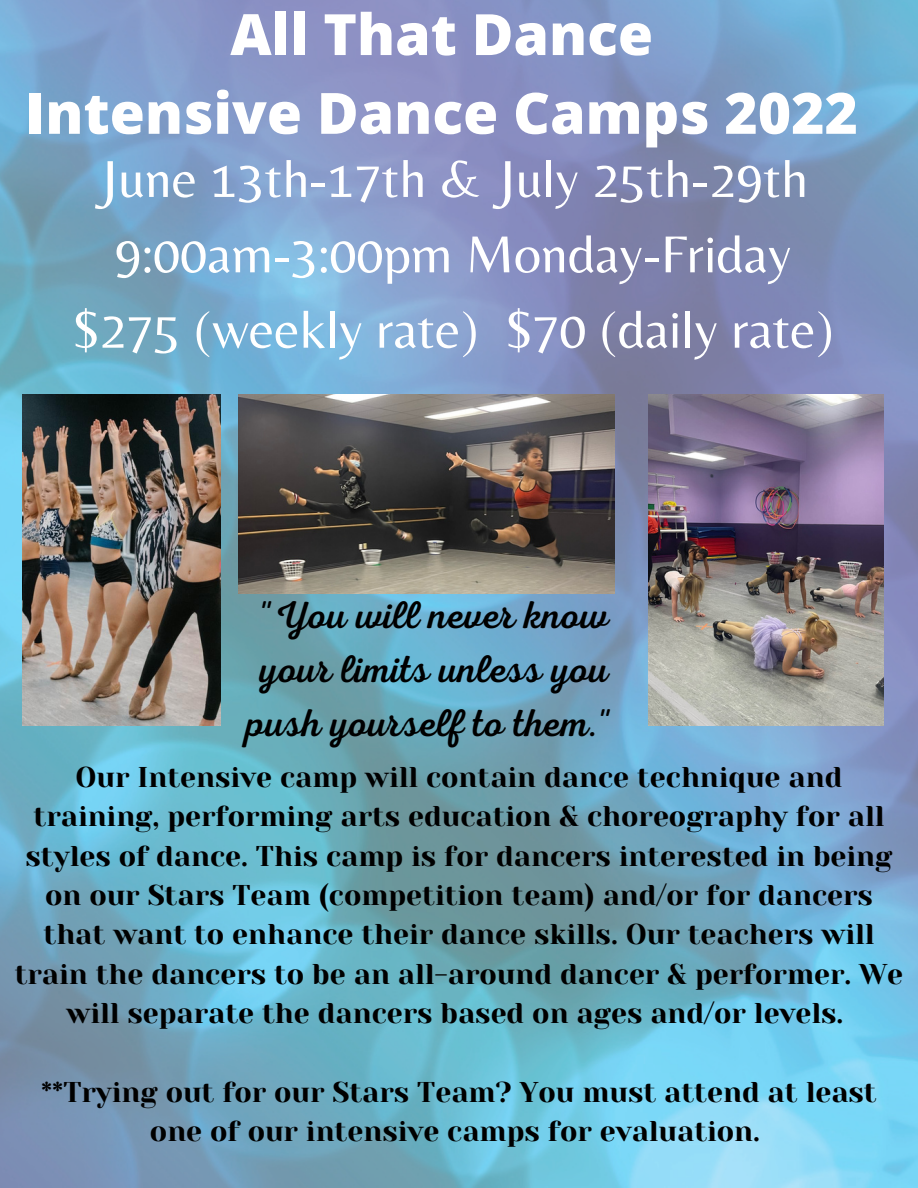
<style>
.page{position:relative;width:918px;height:1188px;background:#fff}
.page>*{position:absolute;margin:0;border:0;box-sizing:border-box;transform-origin:0 0}
.t1{font:800 57px "Open Sans";color:#fff}
.t2{font:54px "Belleza";color:#fff}
.t3{font:39px/54px "Nexa Script";color:#000;text-align:center}
.t4{font:28.5px/39.3px "Yeseva One";color:#000;text-align:center}
</style>
<div class="page">
<img style="left:0;top:0;width:918px;height:1188px">
<img style="left:23px;top:394px;width:197px;height:331px">
<img style="left:648px;top:394px;width:235px;height:331px">
<img style="left:239px;top:394px;width:375px;height:199px">
<p class="t1" style="left:230px;top:-6px;width:424px">All That Dance</p>
<p class="t1" style="left:25px;top:73px;width:834px">Intensive Dance Camps 2022</p>
<p class="t2" style="left:98px;top:147px;width:712px">June 13th-17th &amp; July 25th-29th</p>
<p class="t2" style="left:115px;top:222px;width:678px">9:00am-3:00pm Monday-Friday</p>
<p class="t2" style="left:72px;top:298px;width:763px">$275 (weekly rate) $70 (daily rate)</p>
<p class="t3" style="left:247px;top:589px;width:367px">"You will never know your limits unless you push yourself to them."</p>
<p class="t4" style="left:15px;top:758px;width:890px">Our Intensive camp will contain dance technique and training, performing arts education &amp; choreography for all styles of dance. This camp is for dancers interested in being on our Stars Team (competition team) and/or for dancers that want to enhance their dance skills. Our teachers will train the dancers to be an all-around dancer &amp; performer. We will separate the dancers based on ages and/or levels.</p>
<p class="t4" style="left:41px;top:1073px;width:837px">**Trying out for our Stars Team? You must attend at least one of our intensive camps for evaluation.</p>
</div>
